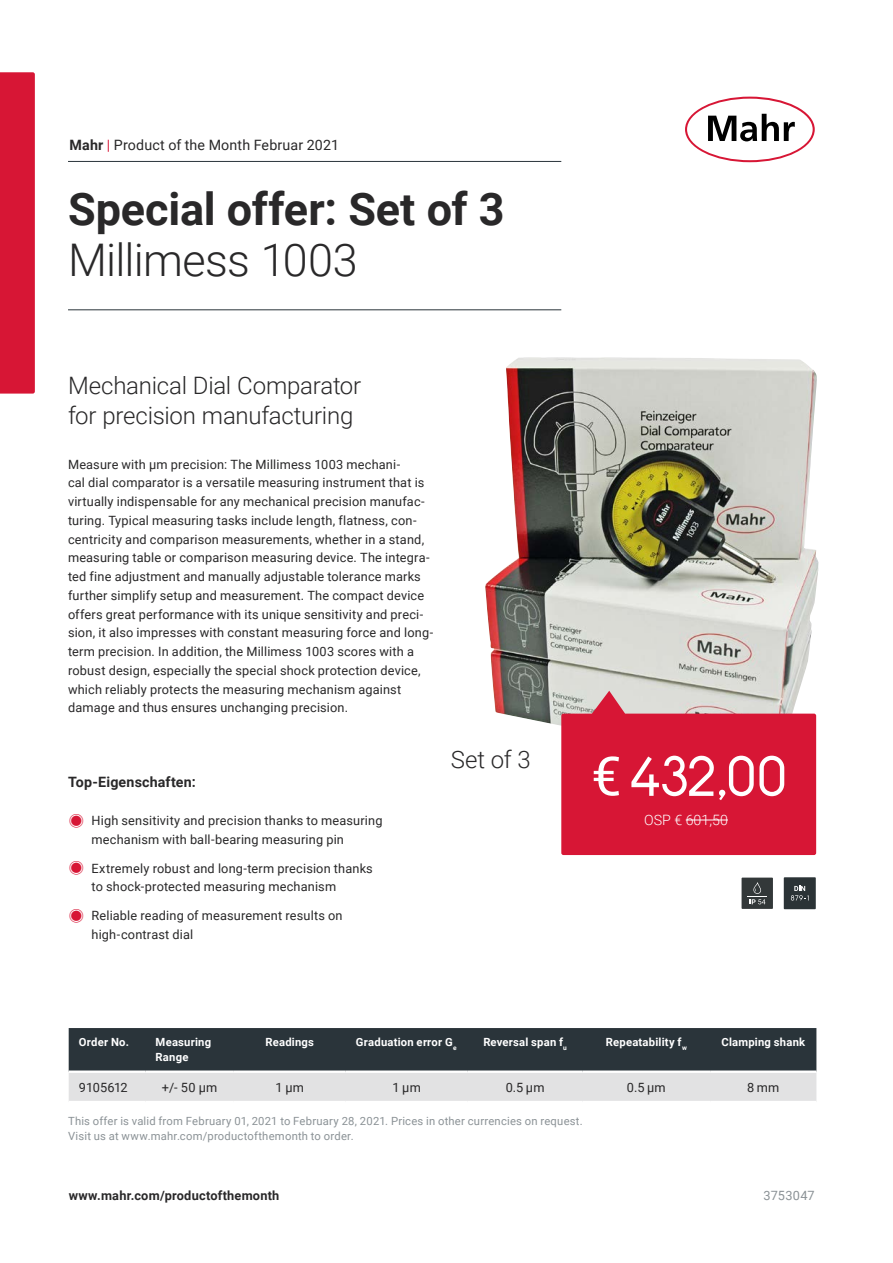
<style>
.page{position:relative;width:893px;height:1263px;background:#fff}
.page>*{position:absolute;margin:0;border:0;box-sizing:border-box;transform-origin:0 0}
.BP1_Bulletpoints{font:54px "Mahr Numbers Regular";color:#fff}
.BP1_Bulletpoints-2{font:54px "Roboto";color:#fff}
.H0_Auszeichnung_30pt{font:700 45px/51px "Roboto";letter-spacing:-.005em;color:#292829}
.H3_16pt_Light_ohne_A{font:300 24px/30px "Roboto";letter-spacing:-.01em;color:#292829}
.BP1_Bulletpoints-3{font:300 24px "Roboto";color:#292829}
.Dachzeile_9_5pt_Regu{font:14.25px "Roboto";letter-spacing:.01em;color:#292829}
.Einleitung_9_5_Bold{font:700 14.25px "Roboto";letter-spacing:.01em;color:#292829}
.t1{font:300 14.25px "Roboto";color:#fff}
.Einleitung_9_5_Regul{font:12.75px/18.8px "Roboto";letter-spacing:.015em;color:#292829}
.t2{font:700 12.75px "Roboto";letter-spacing:.015em;color:#292829}
.Tabellenkörper{font:12.75px "Roboto";letter-spacing:.02em;color:#292829}
.Tabellenkörper-2{font:12.75px "Roboto";letter-spacing:-.02em;color:#292829}
.t3{font:12.75px "Roboto";letter-spacing:.015em;color:#8b9296}
.Bildunterschrift{font:11.25px/15px "Roboto";letter-spacing:.02em;color:#8b9296}
.Tabellenkopf{font:700 11.25px/15px "Roboto";letter-spacing:.02em;color:#fff}
.s1{font-weight:700}
.s2{color:#d71635}
.s3{font-weight:300}
.s4{font-family:"Mahr Numbers Light";font-size:16.5px;color:#d71635}
</style>
<div class="page">
<img style="left:485px;top:357px;width:333px;height:410px">
<hr style="left:68px;top:161px;width:493px;height:1px;background:#2a343a">
<hr style="left:68px;top:309px;width:493px;height:1px;background:#2a343a">
<div style="left:0;top:72px;width:35px;height:322px;background:#d71635"></div>
<svg style="left:685px;top:97px;width:130px;height:65px"></svg>
<svg style="left:69px;top:1028px;width:747px;height:73px;background:#73797d"></svg>
<hr style="left:69px;top:1070px;width:76px;height:3px;background:#fff">
<hr style="left:145px;top:1070px;width:89px;height:3px;background:#fff">
<hr style="left:234px;top:1070px;width:112px;height:3px;background:#fff">
<hr style="left:346px;top:1070px;width:122px;height:3px;background:#fff">
<hr style="left:468px;top:1070px;width:115px;height:3px;background:#fff">
<hr style="left:583px;top:1070px;width:127px;height:3px;background:#fff">
<hr style="left:710px;top:1070px;width:106px;height:3px;background:#fff">
<div style="left:561px;top:714px;width:255px;height:141px;background:#d71635;border-radius:2px"></div>
<hr style="left:686px;top:820px;width:42px;height:1px;background:#fff">
<svg style="left:591px;top:691px;width:34px;height:23px"></svg>
<div style="left:784px;top:877px;width:32px;height:32px;background:#2b3336"></div>
<svg style="left:791px;top:886px;width:18px;height:14px"></svg>
<div style="left:742px;top:877px;width:31px;height:32px;background:#333839"></div>
<svg style="left:748px;top:882px;width:19px;height:22px"></svg>
<p class="Dachzeile_9_5pt_Regu" style="left:69px;top:135px;width:271px"><span class="s1">Mahr</span> <span class="s2">|</span> Product of the Month Februar 2021</p>
<p class="H0_Auszeichnung_30pt" style="left:68px;top:182px;width:438px">Special offer: Set of 3<br><span class="s3">Millimess 1003</span></p>
<p class="H3_16pt_Light_ohne_A" style="left:68px;top:369px;width:295px">Mechanical Dial Comparator for precision manufacturing</p>
<p class="Einleitung_9_5_Regul" style="left:68px;top:454px;width:367px">Measure with µm precision: The Millimess 1003 mechani-<br>cal dial comparator is a versatile measuring instrument that is virtually indispensable for any mechanical precision manufac&shy;turing. Typical measuring tasks include length, flatness, con&shy;centricity and comparison measurements, whether in a stand, measuring table or comparison measuring device. The integra&shy;ted fine adjustment and manually adjustable tolerance marks further simplify setup and measurement. The compact device offers great performance with its unique sensitivity and preci&shy;sion, it also impresses with constant measuring force and long&shy;term precision. In addition, the Millimess 1003 scores with a robust design, especially the special shock protection device, which reliably protects the measuring mechanism against damage and thus ensures unchanging precision.</p>
<p class="Einleitung_9_5_Bold" style="left:68px;top:772px;width:129px">Top-Eigenschaften:</p>
<p class="Einleitung_9_5_Regul" style="left:92px;top:810px;width:292px;text-indent:-23px"><span class="s4">B</span> High sensitivity and precision thanks to measuring mechanism with ball-bearing measuring pin</p>
<p class="Einleitung_9_5_Regul" style="left:92px;top:858px;width:283px;text-indent:-23px"><span class="s4">B</span> Extremely robust and long-term precision thanks to shock-protected measuring mechanism</p>
<p class="Einleitung_9_5_Regul" style="left:92px;top:906px;width:253px;text-indent:-23px"><span class="s4">B</span> Reliable reading of measurement results on high-contrast dial</p>
<p class="BP1_Bulletpoints-3" style="left:451px;top:742px;width:82px">Set of 3</p>
<p class="BP1_Bulletpoints-2" style="left:591px;top:738px;width:32px">€</p>
<p class="BP1_Bulletpoints" style="left:628px;top:756px;width:161px">432,00</p>
<h2 class="t1" style="left:644px;top:810px;width:85px">OSP € 601,50</h2>
<p class="Tabellenkopf" style="left:79px;top:1034px;width:52px">Order No.</p>
<p class="Tabellenkopf" style="left:156px;top:1034px;width:57px">Measuring<br>Range</p>
<p class="Tabellenkopf" style="left:266px;top:1034px;width:50px">Readings</p>
<p class="Tabellenkopf" style="left:356px;top:1034px;width:102px">Graduation error G<sub>e</sub></p>
<p class="Tabellenkopf" style="left:483px;top:1034px;width:85px">Reversal span f<sub>u</sub></p>
<p class="Tabellenkopf" style="left:606px;top:1034px;width:82px">Repeatability f<sub>w</sub></p>
<p class="Tabellenkopf" style="left:721px;top:1034px;width:85px">Clamping shank</p>
<p class="Tabellenkörper-2" style="left:79px;top:1078px;width:50px">9105612</p>
<p class="Tabellenkörper" style="left:162px;top:1078px;width:57px">+/- 50 µm</p>
<p class="Tabellenkörper" style="left:276px;top:1078px;width:30px">1 µm</p>
<p class="Tabellenkörper" style="left:392px;top:1078px;width:30px">1 µm</p>
<p class="Tabellenkörper" style="left:506px;top:1078px;width:40px">0.5 µm</p>
<p class="Tabellenkörper" style="left:627px;top:1078px;width:40px">0.5 µm</p>
<p class="Tabellenkörper" style="left:747px;top:1078px;width:34px">8 mm</p>
<p class="Bildunterschrift" style="left:68px;top:1113px;width:516px">This offer is valid from February 01, 2021 to February 28, 2021. Prices in other currencies on request.<br>Visit us at www.mahr.com/productofthemonth to order.</p>
<p class="t2" style="left:69px;top:1187px;width:212px">www.mahr.com/productofthemonth</p>
<p class="t3" style="left:764px;top:1187px;width:53px">3753047</p>
</div>
